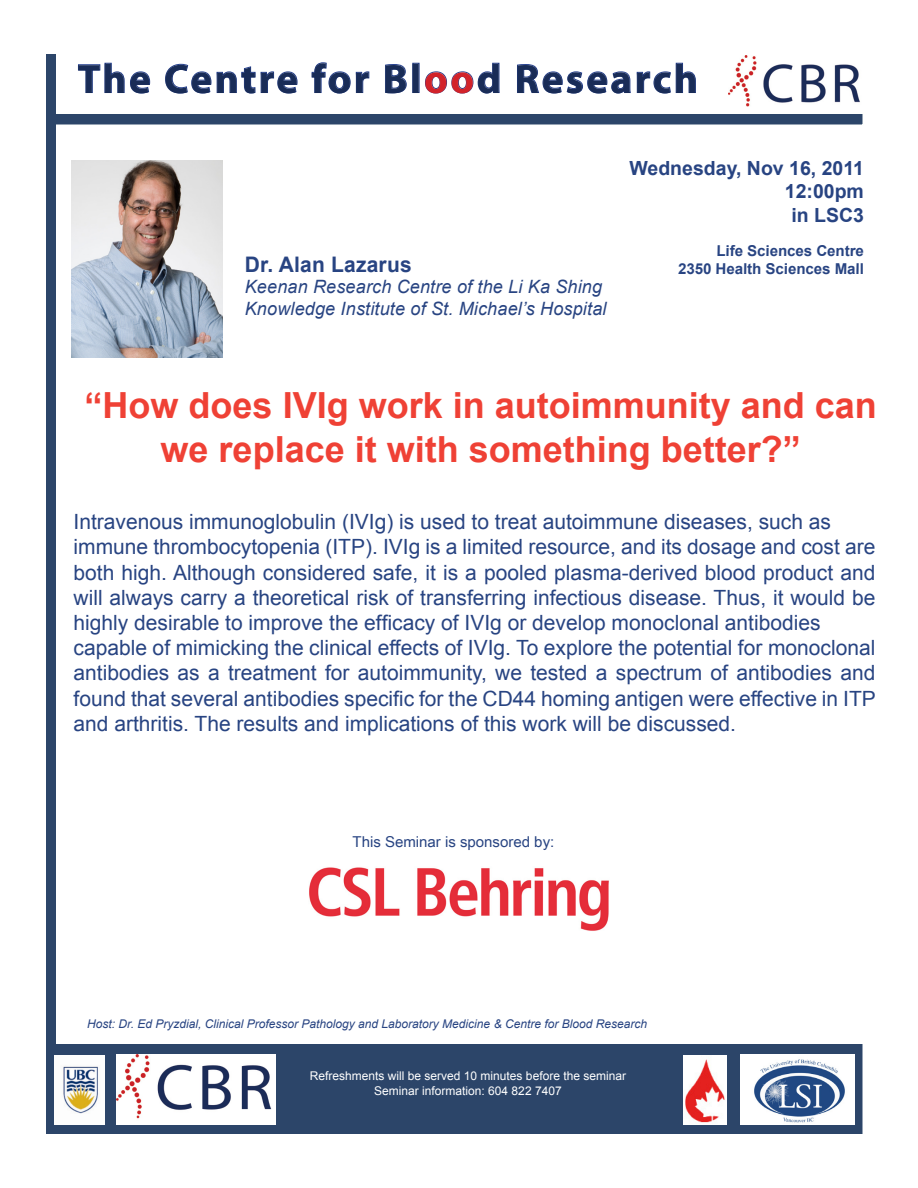
<style>
.page{position:relative;width:918px;height:1188px;background:#fff}
.page>*{position:absolute;margin:0;border:0;box-sizing:border-box;transform-origin:0 0}
.t1{font:700 41.25px "Myriad Pro";letter-spacing:.06em;color:#192c57}
.t2{font:700 36px/43.2px "Arial";color:#ef4135;text-align:center}
.t3{font:700 21.45px "Arial";letter-spacing:.01em;color:#284482}
.t4{font:21px/25.2px "Arial";color:#284482}
.t5{font:700 19.5px/23.4px "Arial";color:#284482;text-align:right}
.t6{font:italic 18.3px/21.6px "Arial";letter-spacing:.01em;color:#284482}
.t7{font:700 15px/18px "Arial";color:#284482;text-align:right}
.t8{font:15px "Arial Unicode MS";color:#284482}
.t9{font:italic 12px "Arial";color:#284482}
.t10{font:12px/14.4px "Arial";color:#fff;text-align:center}
.s1{color:#d2232a}
</style>
<div class="page">
<div style="left:54px;top:1042px;width:810px;height:94px;background:#2c4569;border:2px solid #fff"></div>
<div style="left:54px;top:112px;width:810px;height:14px;background:#2c4569;border:2px solid #fefffd"></div>
<svg style="left:78px;top:63px;width:46px;height:30px"></svg>
<svg style="left:130px;top:72px;width:20px;height:21px"></svg>
<svg style="left:165px;top:64px;width:46px;height:29px"></svg>
<svg style="left:217px;top:67px;width:38px;height:26px"></svg>
<svg style="left:261px;top:72px;width:36px;height:21px"></svg>
<svg style="left:312px;top:63px;width:38px;height:30px"></svg>
<svg style="left:356px;top:72px;width:13px;height:21px"></svg>
<svg style="left:385px;top:64px;width:22px;height:29px"></svg>
<svg style="left:425px;top:63px;width:74px;height:30px"></svg>
<svg style="left:517px;top:64px;width:114px;height:29px"></svg>
<svg style="left:637px;top:63px;width:59px;height:30px"></svg>
<div style="left:46px;top:54px;width:10px;height:1080px;background:#2c4569"></div>
<img style="left:729px;top:56px;width:131px;height:50px">
<img style="left:741px;top:1054px;width:114px;height:71px">
<img style="left:684px;top:1055px;width:43px;height:70px">
<img style="left:116px;top:1054px;width:159px;height:70px">
<img style="left:54px;top:1055px;width:51px;height:70px">
<img style="left:72px;top:161px;width:150px;height:196px">
<img style="left:309px;top:867px;width:300px;height:64px">
<h1 class="t1" style="left:78px;top:52px;width:622px">The Centre for Bl<span class="s1">oo</span>d Research</h1>
<p class="t3" style="left:245px;top:250px;width:168px">Dr. Alan Lazarus</p>
<p class="t6" style="left:245px;top:277px;width:363px">Keenan Research Centre of the Li Ka Shing<br>Knowledge Institute of St. Michael’s Hospital</p>
<p class="t5" style="left:630px;top:157px;width:236px">Wednesday, Nov 16, 2011<br>12:00pm<br>in LSC3</p>
<p class="t7" style="left:678px;top:243px;width:188px">Life Sciences Centre<br>2350 Health Sciences Mall</p>
<h2 class="t2" style="left:85px;top:385px;width:794px">“How does IVIg work in autoimmunity and can we replace it with something better?”</h2>
<p class="t4" style="left:74px;top:510px;width:804px">Intravenous immunoglobulin (IVIg) is used to treat autoimmune diseases, such as immune thrombocytopenia (ITP). IVIg is a limited resource, and its dosage and cost are both high. Although considered safe, it is a pooled plasma-derived blood product and will always carry a theoretical risk of transferring infectious disease. Thus, it would be highly desirable to improve the efficacy of IVIg or develop monoclonal antibodies capable of mimicking the clinical effects of IVIg. To explore the potential for monoclonal antibodies as a treatment for autoimmunity, we tested a spectrum of antibodies and found that several antibodies specific for the CD44 homing antigen were effective in ITP and arthritis. The results and implications of this work will be discussed.</p>
<p class="t8" style="left:353px;top:831px;width:203px">This Seminar is sponsored by:</p>
<p class="t9" style="left:87px;top:1016px;width:561px">Host: Dr. Ed Pryzdial, Clinical Professor Pathology and Laboratory Medicine &amp; Centre for Blood Research</p>
<p class="t10" style="left:310px;top:1069px;width:318px">Refreshments will be served 10 minutes before the seminar<br>Seminar information: 604 822 7407</p>
</div>
